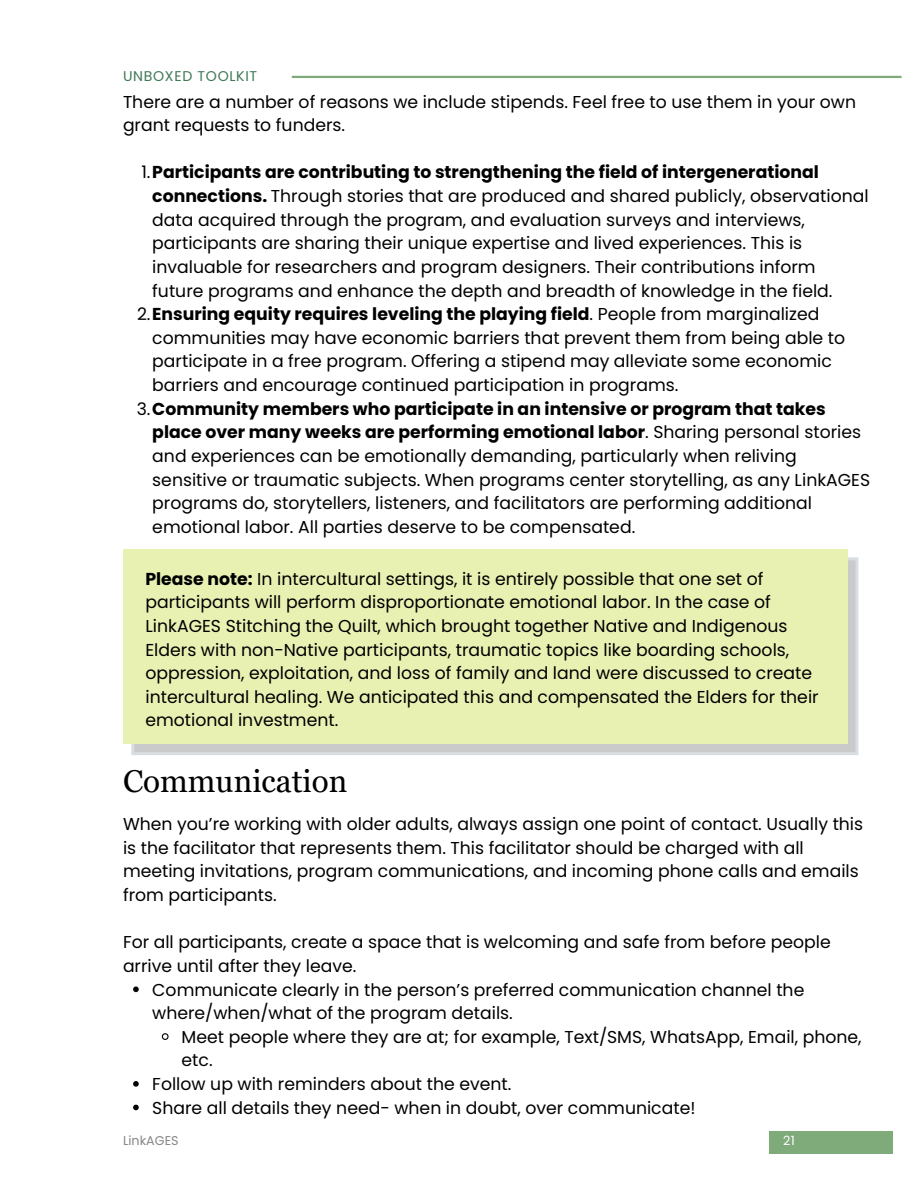
<style>
.page{position:relative;width:918px;height:1188px;background:#fff}
.page>*{position:absolute;margin:0;border:0;box-sizing:border-box;transform-origin:0 0}
.t1{font:31.5px "Georgia Pro";color:#000}
.t2{font:17.25px/23.7px "Poppins";color:#000}
.t3{font:14.1px "Poppins";letter-spacing:.05em;color:#3f7856}
.t4{font:12.75px "Poppins";color:#868686}
.t5{font:12.75px "Poppins";color:#fff}
.s1{font-weight:700}
</style>
<div class="page">
<hr style="left:292px;top:76px;width:610px;height:2px;background:#7fab7b">
<div style="left:769px;top:1131px;width:124px;height:22px;background:#7fab7b"></div>
<svg style="left:131px;top:557px;width:727px;height:198px;background:#cecfcf"></svg>
<div style="left:123px;top:549px;width:724px;height:195px;background:#e8f0b2"></div>
<svg style="left:133px;top:987px;width:6px;height:5px"></svg>
<svg style="left:161px;top:1033px;width:8px;height:7px"></svg>
<svg style="left:133px;top:1081px;width:6px;height:6px"></svg>
<svg style="left:133px;top:1105px;width:6px;height:5px"></svg>
<p class="t3" style="left:123px;top:66px;width:136px">UNBOXED TOOLKIT</p>
<p class="t2" style="left:123px;top:90px;width:735px">There are a number of reasons we include stipends. Feel free to use them in your own grant requests to funders.</p>
<p class="t2" style="left:152px;top:161px;width:718px;text-indent:-11px">1.<span class="s1">Participants are contributing to strengthening the field of intergenerational connections.</span> Through stories that are produced and shared publicly, observational data acquired through the program, and evaluation surveys and interviews, participants are sharing their unique expertise and lived experiences. This is invaluable for researchers and program designers. Their contributions inform future programs and enhance the depth and breadth of knowledge in the field.</p>
<p class="t2" style="left:152px;top:302px;width:694px;text-indent:-15px">2.<span class="s1">Ensuring equity requires leveling the playing field</span>. People from marginalized communities may have economic barriers that prevent them from being able to participate in a free program. Offering a stipend may alleviate some economic barriers and encourage continued participation in programs.</p>
<p class="t2" style="left:152px;top:397px;width:719px;text-indent:-16px">3.<span class="s1">Community members who participate in an intensive or program that takes place over many weeks are performing emotional labor</span>. Sharing personal stories and experiences can be emotionally demanding, particularly when reliving sensitive or traumatic subjects. When programs center storytelling, as any LinkAGES programs do, storytellers, listeners, and facilitators are performing additional emotional labor. All parties deserve to be compensated.</p>
<p class="t2" style="left:145px;top:567px;width:675px"><span class="s1">Please note:</span> In intercultural settings, it is entirely possible that one set of participants will perform disproportionate emotional labor. In the case of LinkAGES Stitching the Quilt, which brought together Native and Indigenous Elders with non-Native participants, traumatic topics like boarding schools, oppression, exploitation, and loss of family and land were discussed to create intercultural healing. We anticipated this and compensated the Elders for their emotional investment.</p>
<p class="t1" style="left:123px;top:763px;width:226px">Communication</p>
<p class="t2" style="left:123px;top:812px;width:742px">When you’re working with older adults, always assign one point of contact. Usually this is the facilitator that represents them. This facilitator should be charged with all meeting invitations, program communications, and incoming phone calls and emails from participants.</p>
<p class="t2" style="left:123px;top:930px;width:709px">For all participants, create a space that is welcoming and safe from before people arrive until after they leave.</p>
<p class="t2" style="left:152px;top:978px;width:654px">Communicate clearly in the person’s preferred communication channel the where/when/what of the program details.</p>
<p class="t2" style="left:182px;top:1025px;width:682px">Meet people where they are at; for example, Text/SMS, WhatsApp, Email, phone, etc.</p>
<p class="t2" style="left:152px;top:1072px;width:361px">Follow up with reminders about the event.</p>
<p class="t2" style="left:152px;top:1096px;width:545px">Share all details they need- when in doubt, over communicate!</p>
<p class="t4" style="left:123px;top:1132px;width:57px">LinkAGES</p>
<p class="t5" style="left:783px;top:1132px;width:13px">21</p>
</div>
